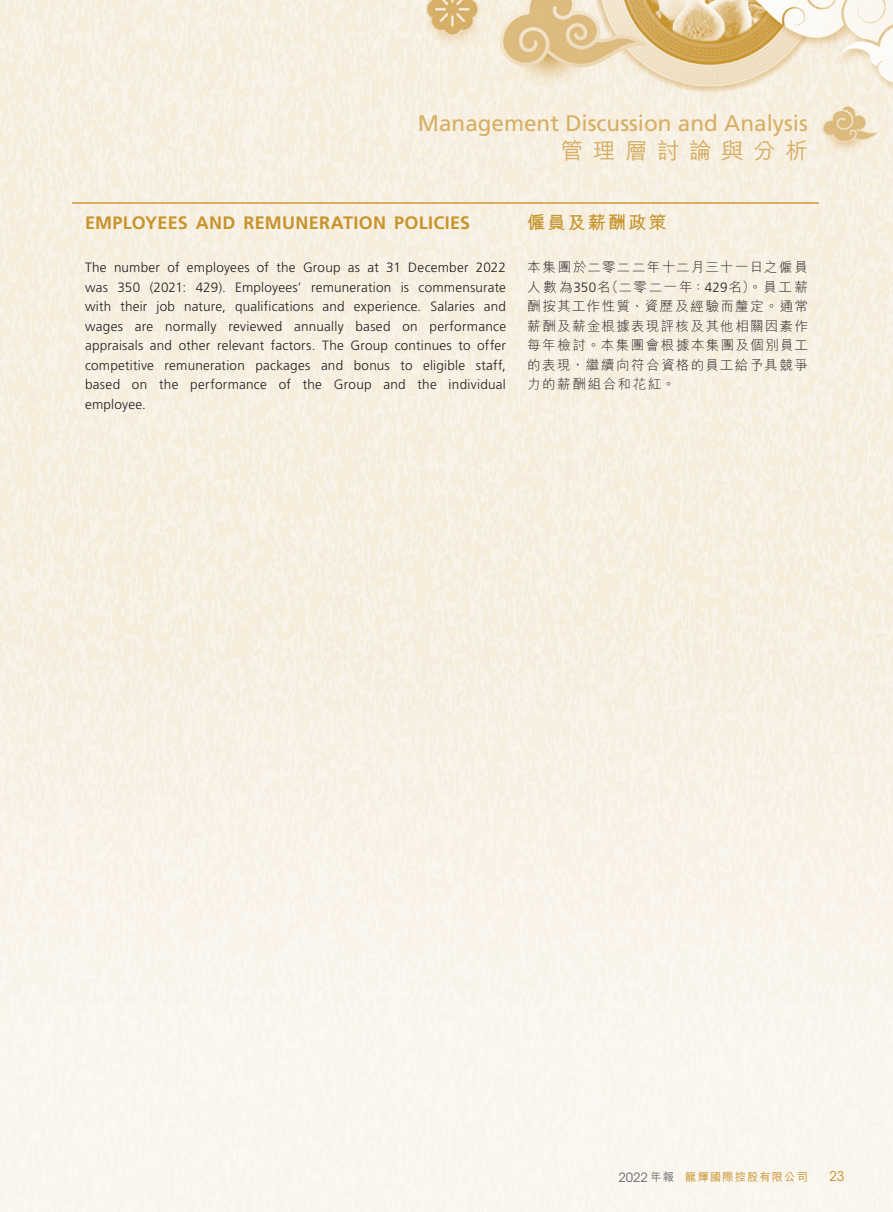
<style>
.page{position:relative;width:893px;height:1212px;background:#fff}
.page>*{position:absolute;margin:0;border:0;box-sizing:border-box;transform-origin:0 0}
.t1{font:22.5px "Frutiger LT Std";color:#d6ae64}
.t2{font:500 22.5px "M Hei HK";letter-spacing:.425em;color:#d6ae64}
._03_H1{font:700 18px "Frutiger LT Std";letter-spacing:.015em;color:#c7932b}
._03_H1-2{font:700 18px "M Hei HK";letter-spacing:.125em;color:#c7932b}
._11_P0{font:300 13.5px/19.5px "Frutiger LT Std";letter-spacing:.02em;color:#231f20;text-align:justify}
._11_P0-2{font:300 13.5px/19.5px "M Hei HK";letter-spacing:.11em;color:#231f20;text-align:justify}
.t3{font:13.5px "ITC Avant Garde Std";color:#c7932b}
.t4{font:500 11.25px "M Hei HK";letter-spacing:.1em;color:#c7932b}
.s1{font-family:"Frutiger LT Std"}
.s2{font-family:"ITC Avant Garde Std";font-weight:400;font-size:12.75px;color:#6c6d70}
.s3{color:#6c6d70}
</style>
<div class="page">
<img style="left:0;top:0;width:893px;height:1212px">
<hr style="left:72px;top:202px;width:747px;height:1px;background:#d6ae64">
<h1 class="t1" style="left:418px;top:110px;width:392px">Management Discussion and Analysis</h1>
<h1 class="t2" style="left:561px;top:135px;width:248px">管理層討論與分析</h1>
<p class="_03_H1" style="left:85px;top:212px;width:387px">EMPLOYEES AND REMUNERATION POLICIES</p>
<p class="_11_P0" style="left:85px;top:258px;width:423px">The number of employees of the Group as at 31 December 2022 was 350 (2021: 429). Employees’ remuneration is commensurate with their job nature, qualifications and experience. Salaries and wages are normally reviewed annually based on performance appraisals and other relevant factors. The Group continues to offer competitive remuneration packages and bonus to eligible staff, based on the performance of the Group and the individual employee.</p>
<p class="_03_H1-2" style="left:527px;top:209px;width:141px">僱員及薪酬政策</p>
<p class="_11_P0-2" style="left:527px;top:257px;width:282px">本集團於二零二二年十二月三十一日之僱員人數為<span class="s1">350</span>名（二零二一年：<span class="s1">429</span>名）。員工薪酬按其工作性質、資歷及經驗而釐定。通常薪酬及薪金根據表現評核及其他相關因素作每年檢討。本集團會根據本集團及個別員工的表現，繼續向符合資格的員工給予具競爭力的薪酬組合和花紅。</p>
<p class="t4" style="left:618px;top:1169px;width:191px"><span class="s2">2022</span> <span class="s3">年報</span> 龍輝國際控股有限公司</p>
<p class="t3" style="left:829px;top:1168px;width:17px">23</p>
</div>
